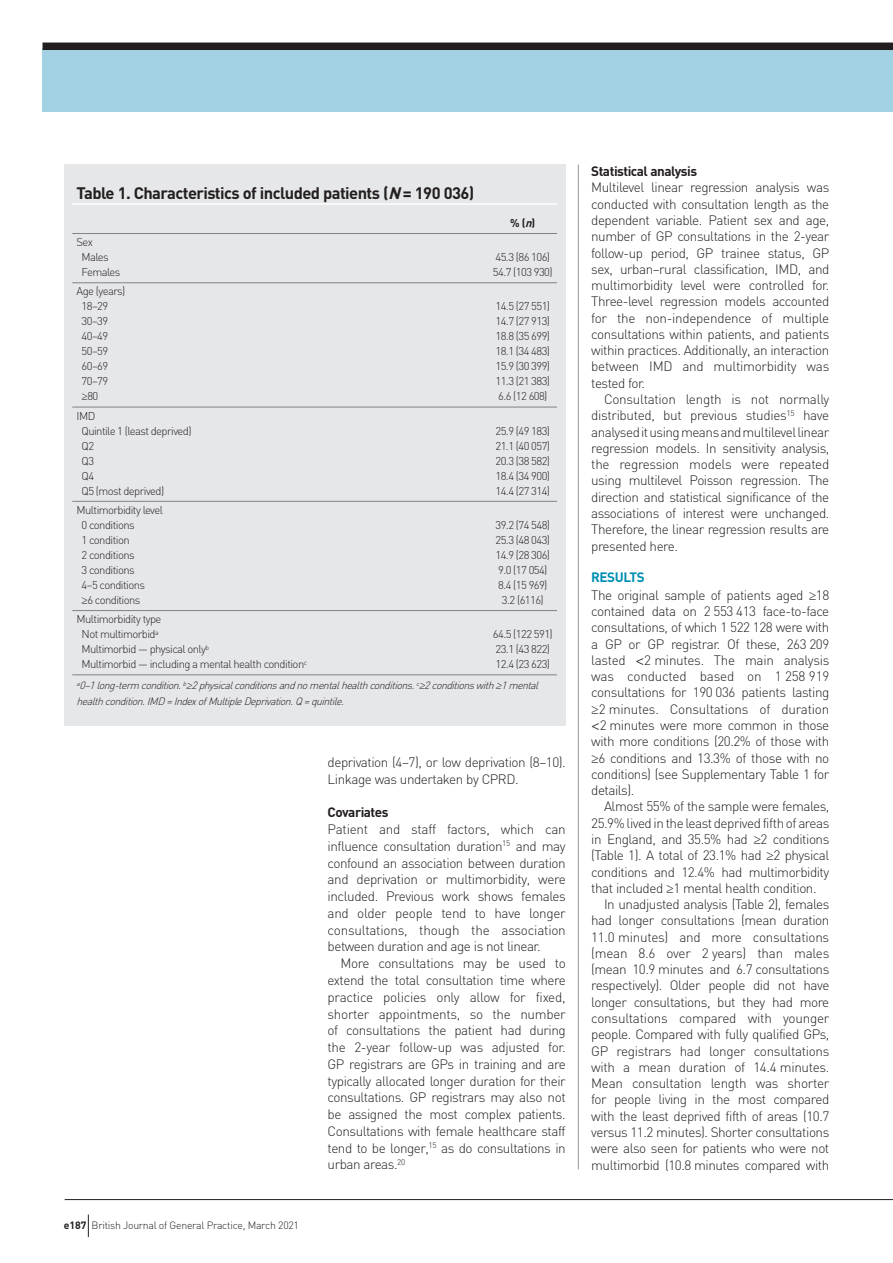
<style>
.page{position:relative;width:893px;height:1263px;background:#fff}
.page>*{position:absolute;margin:0;border:0;box-sizing:border-box;transform-origin:0 0}
.t1{font:700 16.5px "DIN";letter-spacing:-.035em;color:#231f20}
.t2{font:300 13.5px/16.4px "DIN";letter-spacing:-.035em;color:#231f20;text-align:justify}
.t3{font:700 13.5px "DIN";letter-spacing:-.035em;color:#231f20}
.t4{font:300 11.25px/15px "DIN";letter-spacing:-.05em;color:#231f20}
.t5{font:700 11.25px "DIN";color:#231f20}
.t6{font:italic 300 10.5px/16.5px "DIN";color:#231f20}
.t7{font:300 10.5px "DIN";letter-spacing:-.025em;color:#231f20}
.s1{font-style:italic}
.s2{font-family:"Helvetica"}
.s3{font-weight:700}
.s4{font-weight:700;color:#008fb3}
</style>
<div class="page">
<div style="left:43px;top:48px;width:850px;height:64px;background:#a2d2e3"></div>
<div style="left:43px;top:43px;width:850px;height:7px;background:#231f20"></div>
<hr style="left:578px;top:165px;width:1px;height:1004px;background:#939598">
<div style="left:64px;top:165px;width:502px;height:561px;background:#e6e7e9"></div>
<hr style="left:72px;top:203px;width:485px;height:2px;background:#fff">
<hr style="left:72px;top:233px;width:485px;height:1px;background:#808285">
<hr style="left:72px;top:282px;width:485px;height:1px;background:#808285">
<hr style="left:72px;top:407px;width:485px;height:1px;background:#808285">
<hr style="left:72px;top:501px;width:485px;height:1px;background:#808285">
<hr style="left:72px;top:610px;width:485px;height:1px;background:#808285">
<hr style="left:72px;top:674px;width:485px;height:1px;background:#808285">
<svg style="left:88px;top:1214px;width:1px;height:23px"></svg>
<hr style="left:65px;top:1199px;width:828px;height:1px;background:#231f20">
<p class="t1" style="left:77px;top:182px;width:399px">Table 1. Characteristics of included patients (<span class="s1">N</span>= 190 036)</p>
<p class="t4" style="left:82px;top:234px;width:29px;text-indent:-5px">Sex<br>Males</p>
<p class="t5" style="left:510px;top:215px;width:27px">% (<span class="s1">n</span>)</p>
<p class="t4" style="left:495px;top:249px;width:56px">45.3 (86 106)</p>
<p class="t4" style="left:82px;top:264px;width:40px">Females</p>
<p class="t4" style="left:493px;top:264px;width:61px">54.7 (103 930)</p>
<p class="t4" style="left:82px;top:284px;width:45px;text-indent:-5px">Age (years)<br>18–29</p>
<p class="t4" style="left:495px;top:299px;width:56px">14.5 (27 551)</p>
<p class="t4" style="left:82px;top:314px;width:28px">30–39</p>
<p class="t4" style="left:495px;top:314px;width:56px">14.7 (27 913)</p>
<p class="t4" style="left:82px;top:329px;width:28px">40–49</p>
<p class="t4" style="left:495px;top:329px;width:56px">18.8 (35 699)</p>
<p class="t4" style="left:82px;top:344px;width:28px">50–59</p>
<p class="t4" style="left:495px;top:344px;width:56px">18.1 (34 483)</p>
<p class="t4" style="left:82px;top:359px;width:28px">60–69</p>
<p class="t4" style="left:495px;top:359px;width:56px">15.9 (30 399)</p>
<p class="t4" style="left:82px;top:374px;width:28px">70–79</p>
<p class="t4" style="left:495px;top:374px;width:56px">11.3 (21 383)</p>
<p class="t4" style="left:82px;top:389px;width:18px"><span class="s2">≥</span>80</p>
<p class="t4" style="left:498px;top:389px;width:51px">6.6 (12 608)</p>
<p class="t4" style="left:82px;top:408px;width:111px;text-indent:-5px">IMD<br>Quintile 1 (least deprived)</p>
<p class="t4" style="left:495px;top:423px;width:56px">25.9 (49 183)</p>
<p class="t4" style="left:82px;top:438px;width:14px">Q2</p>
<p class="t4" style="left:495px;top:438px;width:56px">21.1 (40 057)</p>
<p class="t4" style="left:82px;top:453px;width:14px">Q3</p>
<p class="t4" style="left:495px;top:453px;width:56px">20.3 (38 582)</p>
<p class="t4" style="left:82px;top:468px;width:14px">Q4</p>
<p class="t4" style="left:495px;top:468px;width:56px">18.4 (34 900)</p>
<p class="t4" style="left:82px;top:483px;width:84px">Q5 (most deprived)</p>
<p class="t4" style="left:495px;top:483px;width:56px">14.4 (27 314)</p>
<p class="t4" style="left:82px;top:502px;width:83px;text-indent:-5px">Multimorbidity level<br>0 conditions</p>
<p class="t4" style="left:495px;top:517px;width:56px">39.2 (74 548)</p>
<p class="t4" style="left:82px;top:532px;width:50px">1 condition</p>
<p class="t4" style="left:495px;top:532px;width:56px">25.3 (48 043)</p>
<p class="t4" style="left:82px;top:547px;width:55px">2 conditions</p>
<p class="t4" style="left:495px;top:547px;width:56px">14.9 (28 306)</p>
<p class="t4" style="left:82px;top:562px;width:55px">3 conditions</p>
<p class="t4" style="left:498px;top:562px;width:51px">9.0 (17 054)</p>
<p class="t4" style="left:82px;top:577px;width:65px">4–5 conditions</p>
<p class="t4" style="left:498px;top:577px;width:51px">8.4 (15 969)</p>
<p class="t4" style="left:82px;top:592px;width:60px"><span class="s2">≥</span>6 conditions</p>
<p class="t4" style="left:502px;top:592px;width:43px">3.2 (6116)</p>
<p class="t4" style="left:77px;top:611px;width:86px;text-align:center">Multimorbidity type<br>Not multimorbid<sup>a</sup></p>
<p class="t4" style="left:493px;top:626px;width:61px">64.5 (122 591)</p>
<p class="t4" style="left:82px;top:641px;width:129px">Multimorbid — physical only<sup>b</sup></p>
<p class="t4" style="left:495px;top:641px;width:56px">23.1 (43 822)</p>
<p class="t4" style="left:82px;top:656px;width:227px">Multimorbid — including a mental health condition<sup>c</sup></p>
<p class="t4" style="left:495px;top:656px;width:56px">12.4 (23 623)</p>
<p class="t6" style="left:77px;top:677px;width:466px"><sup>a</sup>0–1long-term condition.<sup>b</sup><span class="s2">≥</span>2physicalconditionsandnomentalhealthconditions.<sup>c</sup><span class="s2">≥</span>2conditionswith<span class="s2">≥</span>1mental healthcondition.IMD = IndexofMultipleDeprivation.Q = quintile.</p>
<p class="t7" style="left:64px;top:1219px;width:237px"><span class="s3">e187</span> British Journal of General Practice, March 2021</p>
<p class="t2" style="left:328px;top:753px;width:240px;line-height:16.8px">deprivation (4–7), or low deprivation (8–10).<br>Linkage was undertaken by CPRD.</p>
<p class="t3" style="left:328px;top:803px;width:62px">Covariates</p>
<p class="t2" style="left:328px;top:821px;width:240px;line-height:16.8px">Patient and staff factors, which can influence consultation duration<sup>15</sup> and may confound an association between duration and deprivation or multimorbidity, were included. Previous work shows females and older people tend to have longer consultations, though the association between duration and age is not linear.</p>
<p class="t2" style="left:328px;top:955px;width:240px;line-height:16.8px;text-indent:13px">More consultations may be used to extend the total consultation time where practice policies only allow for fixed, shorter appointments, so the number of consultations the patient had during the 2-year follow-up was adjusted for.<br>GP registrars are GPs in training and are typically allocated longer duration for their consultations. GP registrars may also not be assigned the most complex patients.<br>Consultations with female healthcare staff tend to be longer,<sup>15</sup> as do consultations in urban areas.<sup>20</sup></p>
<p class="t3" style="left:591px;top:162px;width:107px">Statistical analysis</p>
<p class="t2" style="left:591px;top:179px;width:240px">Multilevel linear regression analysis was conducted with consultation length as the dependent variable. Patient sex and age, number of GP consultations in the 2-year follow-up period, GP trainee status, GP sex, urban–rural classification, IMD, and multimorbidity level were controlled for.<br>Three-level regression models accounted for the non-independence of multiple consultations within patients, and patients within practices. Additionally, an interaction between IMD and multimorbidity was tested for.</p>
<p class="t2" style="left:591px;top:391px;width:240px;text-indent:13px">Consultation length is not normally distributed, but previous studies<sup>15</sup> have analysed it using means and multilevel linear regression models. In sensitivity analysis, the regression models were repeated using multilevel Poisson regression. The direction and statistical significance of the associations of interest were unchanged.<br>Therefore, the linear regression results are presented here.</p>
<p class="t2" style="left:591px;top:568px;width:240px;line-height:17.7px"><span class="s4">RESULTS<br></span>The original sample of patients aged <span class="s2">≥</span>18</p>
<p class="t2" style="left:591px;top:603px;width:240px">contained data on 2 553 413 face-to-face consultations, of which 1 522 128 were with a GP or GP registrar. Of these, 263 209 lasted <span class="s2">&lt;</span>2 minutes. The main analysis was conducted based on 1 258 919 consultations for 190 036 patients lasting <span class="s2">≥</span>2 minutes. Consultations of duration <span class="s2">&lt;</span>2 minutes were more common in those with more conditions (20.2% of those with <span class="s2">≥</span>6 conditions and 13.3% of those with no conditions) (see Supplementary Table 1 for details).</p>
<p class="t2" style="left:604px;top:798px;width:227px">Almost 55% of the sample were females,</p>
<p class="t2" style="left:591px;top:814px;width:240px">25.9% lived in the least deprived fifth of areas</p>
<p class="t2" style="left:591px;top:831px;width:240px">in England, and 35.5% had <span class="s2">≥</span>2 conditions</p>
<p class="t2" style="left:591px;top:847px;width:240px">(Table 1). A total of 23.1% had <span class="s2">≥</span>2 physical</p>
<p class="t2" style="left:591px;top:863px;width:240px">conditions and 12.4% had multimorbidity</p>
<p class="t2" style="left:591px;top:880px;width:227px">that included <span class="s2">≥</span>1 mental health condition.</p>
<p class="t2" style="left:604px;top:896px;width:227px">In unadjusted analysis (Table 2), females</p>
<p class="t2" style="left:591px;top:912px;width:240px">had longer consultations (mean duration</p>
<p class="t2" style="left:591px;top:928px;width:240px">11.0 minutes) and more consultations</p>
<p class="t2" style="left:591px;top:945px;width:240px">(mean 8.6 over 2 years) than males</p>
<p class="t2" style="left:591px;top:961px;width:240px">(mean 10.9 minutes and 6.7 consultations</p>
<p class="t2" style="left:591px;top:977px;width:240px">respectively). Older people did not have</p>
<p class="t2" style="left:591px;top:993px;width:240px">longer consultations, but they had more</p>
<p class="t2" style="left:591px;top:1010px;width:240px">consultations compared with younger</p>
<p class="t2" style="left:591px;top:1026px;width:240px">people. Compared with fully qualified GPs,</p>
<p class="t2" style="left:591px;top:1042px;width:240px">GP registrars had longer consultations</p>
<p class="t2" style="left:591px;top:1059px;width:240px">with a mean duration of 14.4 minutes.</p>
<p class="t2" style="left:591px;top:1075px;width:240px">Mean consultation length was shorter</p>
<p class="t2" style="left:591px;top:1091px;width:240px">for people living in the most compared</p>
<p class="t2" style="left:591px;top:1107px;width:240px">with the least deprived fifth of areas (10.7</p>
<p class="t2" style="left:591px;top:1124px;width:240px">versus 11.2 minutes). Shorter consultations</p>
<p class="t2" style="left:591px;top:1140px;width:240px">were also seen for patients who were not</p>
<p class="t2" style="left:591px;top:1156px;width:240px">multimorbid (10.8 minutes compared with</p>
</div>
